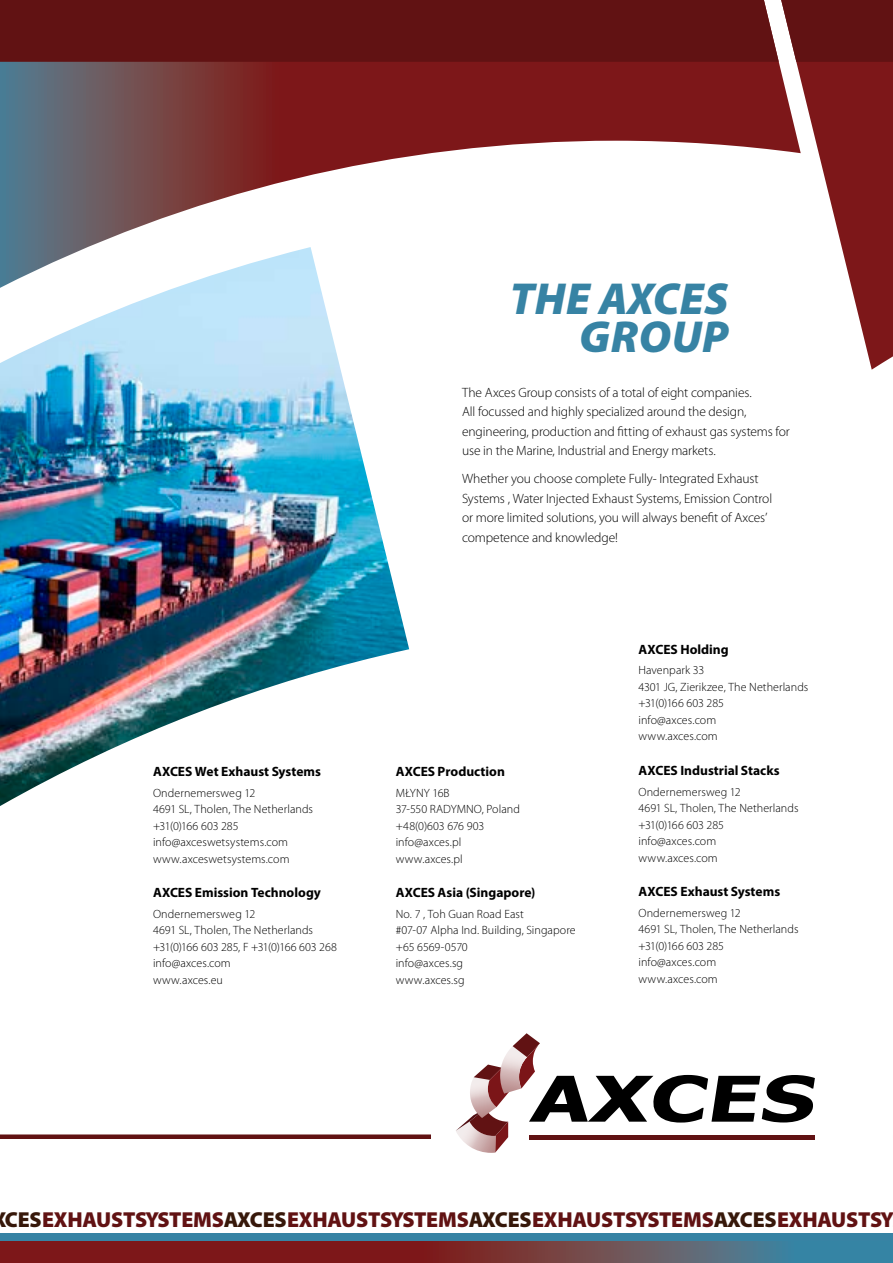
<style>
.page{position:relative;width:893px;height:1263px;background:#fff}
.page>*{position:absolute;margin:0;border:0;box-sizing:border-box;transform-origin:0 0}
.Kop{font:italic 900 45px/37.5px "Myriad Pro";letter-spacing:.01em;color:#3783a4;text-align:right}
.Kop_Cover{font:900 21.75px "Myriad Pro";letter-spacing:-.01em;color:#611213}
.Tekst{font:300 13.5px/19.5px "Myriad Pro";letter-spacing:-.01em;color:#000}
.Adres_kop{font:700 13.5px "Myriad Pro";color:#000}
.Adres{font:300 12px/16.5px "Myriad Pro";letter-spacing:.005em;color:#000}
.Adres-2{font:300 12px "Myriad Pro";letter-spacing:-.015em;color:#000}
.Adres-3{font:300 12px "Myriad Pro";letter-spacing:-.02em;color:#000}
.s1{color:#37180a}
</style>
<div class="page">
<img style="left:0;top:288px;width:409px;height:518px">
<div style="left:0;top:1233px;width:893px;height:30px;background:#3783a4"></div>
<svg style="left:0;top:1242px;width:773px;height:21px;background:#753033"></svg>
<svg style="left:0;top:62px;width:781px;height:226px"></svg>
<div style="left:0;top:0;width:779px;height:62px;background:#611213"></div>
<div style="left:0;top:1134px;width:431px;height:5px;background:#611213"></div>
<svg style="left:456px;top:1033px;width:359px;height:120px"></svg>
<svg style="left:781px;top:0;width:112px;height:370px"></svg>
<p class="Adres_kop" style="left:153px;top:762px;width:169px">AXCES Wet Exhaust Systems</p>
<p class="Adres" style="left:153px;top:785px;width:104px">Ondernemersweg 12</p>
<p class="Adres" style="left:153px;top:801px;width:161px">4691 SL, Tholen, The Netherlands</p>
<p class="Adres" style="left:153px;top:818px;width:87px">+31(0)166 603 285</p>
<p class="Adres" style="left:153px;top:834px;width:136px">info@axceswetsystems.com</p>
<p class="Adres" style="left:153px;top:851px;width:138px">www.axceswetsystems.com</p>
<p class="Adres_kop" style="left:153px;top:884px;width:169px">AXCES Emission Technology</p>
<p class="Adres" style="left:153px;top:906px;width:104px">Ondernemersweg 12</p>
<p class="Adres" style="left:153px;top:922px;width:161px">4691 SL, Tholen, The Netherlands</p>
<p class="Adres-2" style="left:153px;top:940px;width:185px">+31(0)166 603 285, F +31(0)166 603 268</p>
<p class="Adres" style="left:153px;top:955px;width:79px">info@axces.com</p>
<p class="Adres" style="left:153px;top:972px;width:71px">www.axces.eu</p>
<p class="Kop" style="left:510px;top:281px;width:220px">THE AXCES<br>GROUP</p>
<p class="Tekst" style="left:462px;top:383px;width:329px">The Axces Group consists of a total of eight companies.<br>All focussed and highly specialized around the design, engineering, production and fitting of exhaust gas systems for use in the Marine, Industrial and Energy markets.</p>
<p class="Tekst" style="left:462px;top:469px;width:312px">Whether you choose complete Fully- Integrated Exhaust Systems , Water Injected Exhaust Systems, Emission Control or more limited solutions, you will always benefit of Axces’ competence and knowledge!</p>
<p class="Adres_kop" style="left:396px;top:762px;width:111px">AXCES Production</p>
<p class="Adres" style="left:396px;top:785px;width:55px">MŁYNY 16B</p>
<p class="Adres" style="left:396px;top:801px;width:126px">37-550 RADYMNO, Poland</p>
<p class="Adres-3" style="left:396px;top:819px;width:90px">+48(0)603 676 903</p>
<p class="Adres" style="left:396px;top:834px;width:67px">info@axces.pl</p>
<p class="Adres" style="left:396px;top:851px;width:69px">www.axces.pl</p>
<p class="Adres_kop" style="left:396px;top:884px;width:141px">AXCES Asia (Singapore)</p>
<p class="Adres" style="left:396px;top:906px;width:130px">No. 7 , Toh Guan Road East</p>
<p class="Adres" style="left:396px;top:922px;width:181px">#07-07 Alpha Ind. Building, Singapore</p>
<p class="Adres" style="left:396px;top:939px;width:73px">+65 6569-0570</p>
<p class="Adres" style="left:396px;top:955px;width:70px">info@axces.sg www.axces.sg</p>
<p class="Adres_kop" style="left:638px;top:640px;width:92px">AXCES Holding</p>
<p class="Adres" style="left:638px;top:662px;width:67px">Havenpark 33</p>
<p class="Adres" style="left:638px;top:679px;width:171px">4301 JG, Zierikzee, The Netherlands</p>
<p class="Adres" style="left:638px;top:695px;width:87px">+31(0)166 603 285</p>
<p class="Adres" style="left:638px;top:712px;width:81px">info@axces.com www.axces.com</p>
<p class="Adres_kop" style="left:638px;top:761px;width:143px">AXCES Industrial Stacks</p>
<p class="Adres" style="left:638px;top:784px;width:104px">Ondernemersweg 12</p>
<p class="Adres" style="left:638px;top:800px;width:161px">4691 SL, Tholen, The Netherlands</p>
<p class="Adres" style="left:638px;top:817px;width:87px">+31(0)166 603 285</p>
<p class="Adres" style="left:638px;top:833px;width:79px">info@axces.com</p>
<p class="Adres" style="left:638px;top:850px;width:81px">www.axces.com</p>
<p class="Adres_kop" style="left:638px;top:883px;width:143px">AXCES Exhaust Systems</p>
<p class="Adres" style="left:638px;top:905px;width:104px">Ondernemersweg 12</p>
<p class="Adres" style="left:638px;top:921px;width:161px">4691 SL, Tholen, The Netherlands</p>
<p class="Adres" style="left:638px;top:938px;width:87px">+31(0)166 603 285</p>
<p class="Adres" style="left:638px;top:954px;width:79px">info@axces.com</p>
<p class="Adres" style="left:638px;top:971px;width:81px">www.axces.com</p>
<p class="Kop_Cover" style="left:5px;top:1207px;width:891px"><span class="s1">CES</span> EXHAUSTSYSTEMS<span class="s1">AXCES</span> EXHAUSTSYSTEMS<span class="s1">AXCES</span> EXHAUSTSYSTEMS<span class="s1">AXCES</span> EXHAUSTSY</p>
</div>
